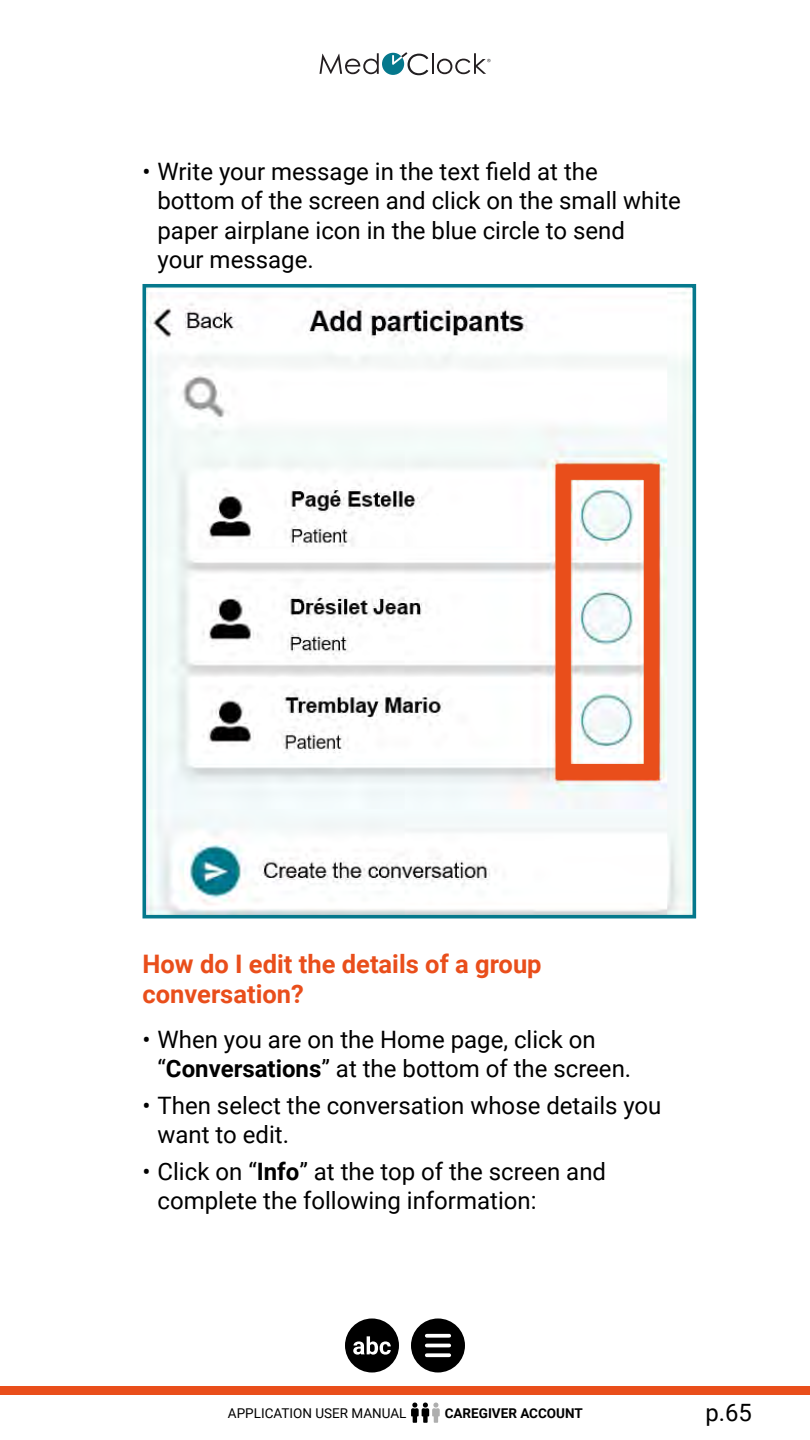
<style>
.page{position:relative;width:810px;height:1440px;background:#fff}
.page>*{position:absolute;margin:0;border:0;box-sizing:border-box;transform-origin:0 0}
.t1{font:700 25.5px/30.6px "Roboto";color:#e94e1b}
.t2{font:24px/29.2px "Roboto";color:#000}
.t3{font:23.85px "Roboto";color:#000}
.t4{font:13.5px "Roboto";color:#000}
.t5{font:700 13.5px "Roboto";color:#000}
.s1{font-weight:700}
</style>
<div class="page">
<div style="left:0;top:1386px;width:810px;height:9px;background:#e94e1b"></div>
<div style="left:382px;top:53px;width:22px;height:22px;background:#05788c;border-radius:50%"></div>
<svg style="left:320px;top:53px;width:59px;height:21px"></svg>
<hr style="left:432px;top:53px;width:2px;height:21px;background:#241f21">
<svg style="left:392px;top:52px;width:36px;height:23px"></svg>
<svg style="left:437px;top:53px;width:53px;height:21px"></svg>
<div style="left:411px;top:1318px;width:54px;height:54px;background:#000;border-radius:50%"></div>
<svg style="left:427px;top:1334px;width:22px;height:4px"></svg>
<hr style="left:427px;top:1344px;width:22px;height:3px;background:#fff">
<svg style="left:427px;top:1353px;width:22px;height:4px"></svg>
<div style="left:345px;top:1318px;width:54px;height:54px;background:#000;border-radius:50%"></div>
<svg style="left:353px;top:1336px;width:38px;height:19px"></svg>
<svg style="left:411px;top:1403px;width:29px;height:20px"></svg>
<img style="left:147px;top:289px;width:544px;height:624px">
<div style="left:142px;top:284px;width:554px;height:634px;border:4px solid #05788c"></div>
<div style="left:556px;top:465px;width:103px;height:314px;border:15px solid #e94e1b"></div>
<p class="t2" style="left:158px;top:156px;width:525px;text-indent:-15px">• Write your message in the text field at the bottom of the screen and click on the small white paper airplane icon in the blue circle to send<br>your message.</p>
<p class="t1" style="left:142px;top:947px;width:401px">How do I edit the details of a group conversation?</p>
<p class="t2" style="left:158px;top:1024px;width:475px;text-indent:-15px">• When you are on the Home page, click on “<span class="s1">Conversations</span>” at the bottom of the screen.</p>
<p class="t2" style="left:158px;top:1090px;width:506px;text-indent:-15px">• Then select the conversation whose details you want to edit.</p>
<p class="t2" style="left:158px;top:1156px;width:450px;text-indent:-15px">• Click on “<span class="s1">Info</span>” at the top of the screen and complete the following information:</p>
<p class="t4" style="left:228px;top:1404px;width:180px">APPLICATION USER MANUAL</p>
<p class="t5" style="left:445px;top:1404px;width:140px">CAREGIVER ACCOUNT</p>
<p class="t3" style="left:705px;top:1396px;width:48px">p.65</p>
</div>
